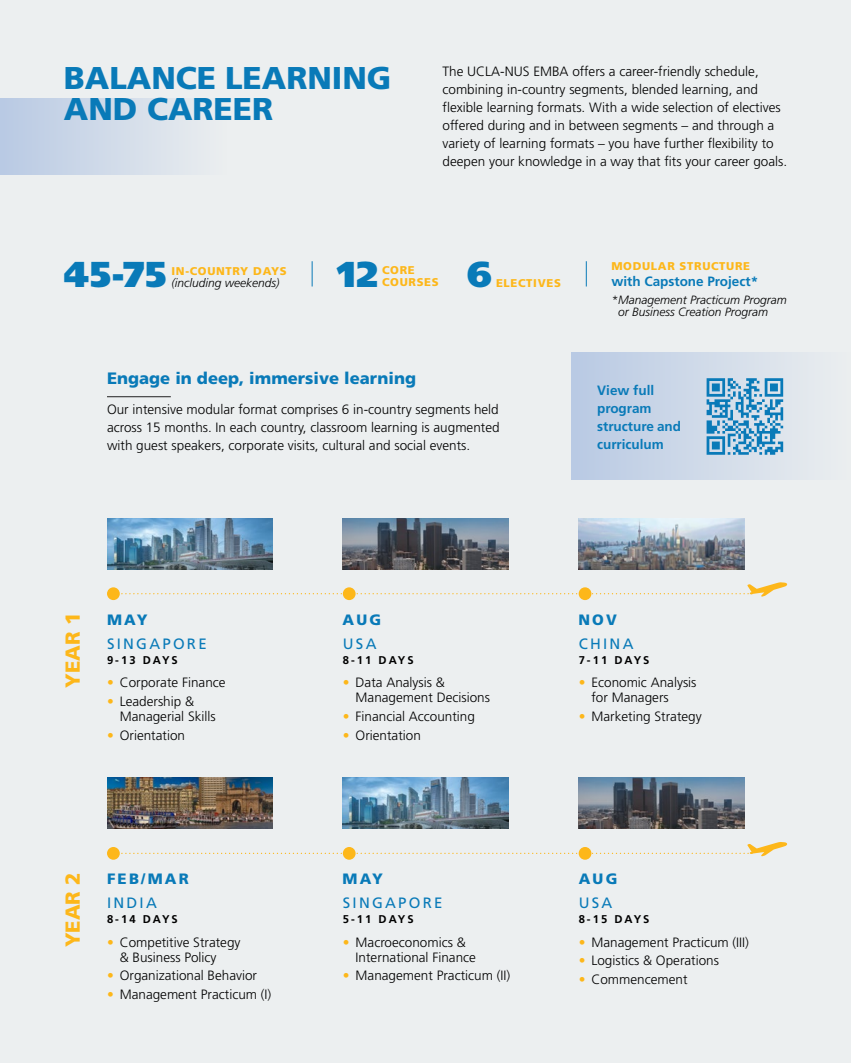
<style>
.page{position:relative;width:851px;height:1063px;background:#fff}
.page>*{position:absolute;margin:0;border:0;box-sizing:border-box;transform-origin:0 0}
.t1{font:900 36px "Frutiger";color:#097ab8}
.t2{font:900 31.5px/31.5px "Frutiger";color:#097ab8}
.t3{font:900 20.25px "Frutiger";color:#fdb71a}
.t4{font:900 16.5px "Frutiger";color:#097ab8}
.t5{font:15px "Frutiger";letter-spacing:.15em;color:#097ab8}
.t6{font:900 15px "Frutiger";letter-spacing:.15em;color:#097ab8}
.t7{font:300 13.5px/18px "Frutiger";color:#000}
.t8{font:700 13.5px/18px "Frutiger";color:#097ab8}
.t9{font:italic 300 12px/12px "Frutiger";color:#000}
.t10{font:900 11.25px "Frutiger";letter-spacing:.06em;color:#fdb71a}
.t11{font:700 11.25px "Frutiger";letter-spacing:.18em;color:#000}
.s1{color:#fdb71a}
</style>
<div class="page">
<div style="left:0;top:0;width:850px;height:1063px;background:#eceff0"></div>
<div style="left:571px;top:353px;width:279px;height:127px;background:linear-gradient(to right,#b9c9e4,#ebeeef)"></div>
<div style="left:0;top:98px;width:226px;height:76px;background:linear-gradient(to right,#b9c9e4,#ebeeef)"></div>
<img style="left:107px;top:519px;width:166px;height:51px">
<img style="left:342px;top:778px;width:166px;height:51px">
<img style="left:578px;top:519px;width:166px;height:51px">
<img style="left:579px;top:778px;width:165px;height:51px">
<img style="left:343px;top:519px;width:165px;height:51px">
<img style="left:107px;top:778px;width:166px;height:51px">
<svg style="left:116px;top:842px;width:671px;height:14px"></svg>
<svg style="left:312px;top:261px;width:1px;height:26px"></svg>
<svg style="left:586px;top:261px;width:1px;height:26px"></svg>
<div style="left:578px;top:847px;width:13px;height:13px;background:#fdb71a;border-radius:50%"></div>
<div style="left:343px;top:847px;width:12px;height:13px;background:#fdb71a;border-radius:50%"></div>
<div style="left:107px;top:847px;width:13px;height:13px;background:#fdb71a;border-radius:50%"></div>
<svg style="left:119px;top:582px;width:668px;height:15px"></svg>
<div style="left:578px;top:587px;width:13px;height:13px;background:#fdb71a;border-radius:50%"></div>
<div style="left:343px;top:587px;width:12px;height:13px;background:#fdb71a;border-radius:50%"></div>
<div style="left:107px;top:587px;width:13px;height:13px;background:#fdb71a;border-radius:50%"></div>
<svg style="left:706px;top:378px;width:77px;height:77px;background:#74aed2"></svg>
<hr style="left:107px;top:396px;width:64px;height:1px;background:#202020">
<h2 class="t2" style="left:64px;top:62px;width:329px">BALANCE LEARNING<br>AND CAREER</h2>
<p class="t7" style="left:442px;top:63px;width:346px">The UCLA-NUS EMBA offers a career-friendly schedule, combining in-country segments, blended learning, and flexible learning formats. With a wide selection of electives offered during and in between segments – and through a variety of learning formats – you have further flexibility to deepen your knowledge in a way that fits your career goals.</p>
<h1 class="t1" style="left:64px;top:252px;width:104px">45-75</h1>
<p class="t10" style="left:171px;top:264px;width:117px">IN-COUNTRY DAYS</p>
<p class="t9" style="left:171px;top:277px;width:110px">(including weekends)</p>
<h1 class="t1" style="left:337px;top:252px;width:42px">12</h1>
<p class="t10" style="left:382px;top:264px;width:34px">CORE</p>
<p class="t10" style="left:382px;top:276px;width:58px">COURSES</p>
<h1 class="t1" style="left:467px;top:252px;width:26px">6</h1>
<p class="t10" style="left:496px;top:276px;width:66px">ELECTIVES</p>
<p class="t10" style="left:611px;top:259px;width:140px">MODULAR STRUCTURE</p>
<p class="t8" style="left:611px;top:272px;width:148px">with Capstone Project*</p>
<p class="t9" style="left:618px;top:294px;width:170px;text-indent:-7px">*Management Practicum Program or Business Creation Program</p>
<p class="t4" style="left:107px;top:368px;width:310px">Engage in deep, immersive learning</p>
<p class="t7" style="left:107px;top:401px;width:394px;text-align:justify">Our intensive modular format comprises 6 in-country segments held across 15 months. In each country, classroom learning is augmented with guest speakers, corporate visits, cultural and social events.</p>
<p class="t8" style="left:597px;top:381px;width:85px">View full program structure and curriculum</p>
<h3 class="t3" style="left:61px;top:688px;width:76px;rotate:-90deg">YEAR 1</h3>
<p class="t6" style="left:107px;top:610px;width:42px">MAY</p>
<p class="t6" style="left:342px;top:610px;width:40px">AUG</p>
<p class="t6" style="left:578px;top:610px;width:40px">NOV</p>
<p class="t5" style="left:107px;top:635px;width:101px">SINGAPORE</p>
<p class="t5" style="left:343px;top:635px;width:35px">USA</p>
<p class="t5" style="left:578px;top:635px;width:56px">CHINA</p>
<p class="t11" style="left:107px;top:653px;width:72px">9-13 DAYS</p>
<p class="t11" style="left:343px;top:653px;width:72px">8-11 DAYS</p>
<p class="t11" style="left:578px;top:653px;width:72px">7-11 DAYS</p>
<p class="t7" style="left:107px;top:674px;width:120px"><span class="s1">•</span> Corporate Finance</p>
<p class="t7" style="left:120px;top:694px;width:97px;line-height:15px;text-indent:-13px"><span class="s1">•</span> Leadership &amp;<br>Managerial Skills</p>
<p class="t7" style="left:107px;top:726px;width:80px"><span class="s1">•</span> Orientation</p>
<p class="t7" style="left:355px;top:675px;width:136px;line-height:15px;text-indent:-13px"><span class="s1">•</span> Data Analysis &amp;<br>Management Decisions</p>
<p class="t7" style="left:343px;top:707px;width:134px"><span class="s1">•</span> Financial Accounting</p>
<p class="t7" style="left:343px;top:726px;width:80px"><span class="s1">•</span> Orientation</p>
<p class="t7" style="left:591px;top:675px;width:107px;line-height:15px;text-indent:-13px"><span class="s1">•</span> Economic Analysis for Managers</p>
<p class="t7" style="left:578px;top:707px;width:124px"><span class="s1">•</span> Marketing Strategy</p>
<h3 class="t3" style="left:61px;top:947px;width:76px;rotate:-90deg">YEAR 2</h3>
<p class="t6" style="left:107px;top:870px;width:83px">FEB/MAR</p>
<p class="t6" style="left:342px;top:870px;width:42px">MAY</p>
<p class="t6" style="left:578px;top:870px;width:40px">AUG</p>
<p class="t5" style="left:107px;top:894px;width:51px">INDIA</p>
<p class="t5" style="left:343px;top:894px;width:101px">SINGAPORE</p>
<p class="t5" style="left:578px;top:894px;width:35px">USA</p>
<p class="t11" style="left:107px;top:913px;width:72px">8-14 DAYS</p>
<p class="t11" style="left:343px;top:913px;width:72px">5-11 DAYS</p>
<p class="t11" style="left:578px;top:913px;width:72px">8-15 DAYS</p>
<p class="t7" style="left:120px;top:935px;width:122px;line-height:15px;text-indent:-13px"><span class="s1">•</span> Competitive Strategy &amp; Business Policy</p>
<p class="t7" style="left:107px;top:967px;width:152px"><span class="s1">•</span> Organizational Behavior</p>
<p class="t7" style="left:107px;top:986px;width:166px"><span class="s1">•</span> Management Practicum (I)</p>
<p class="t7" style="left:355px;top:935px;width:122px;line-height:15px;text-indent:-13px"><span class="s1">•</span> Macroeconomics &amp;<br>International Finance</p>
<p class="t7" style="left:343px;top:967px;width:169px"><span class="s1">•</span> Management Practicum (II)</p>
<p class="t7" style="left:578px;top:933px;width:172px"><span class="s1">•</span> Management Practicum (III)</p>
<p class="t7" style="left:578px;top:952px;width:142px"><span class="s1">•</span> Logistics &amp; Operations</p>
<p class="t7" style="left:578px;top:971px;width:110px"><span class="s1">•</span> Commencement</p>
</div>
